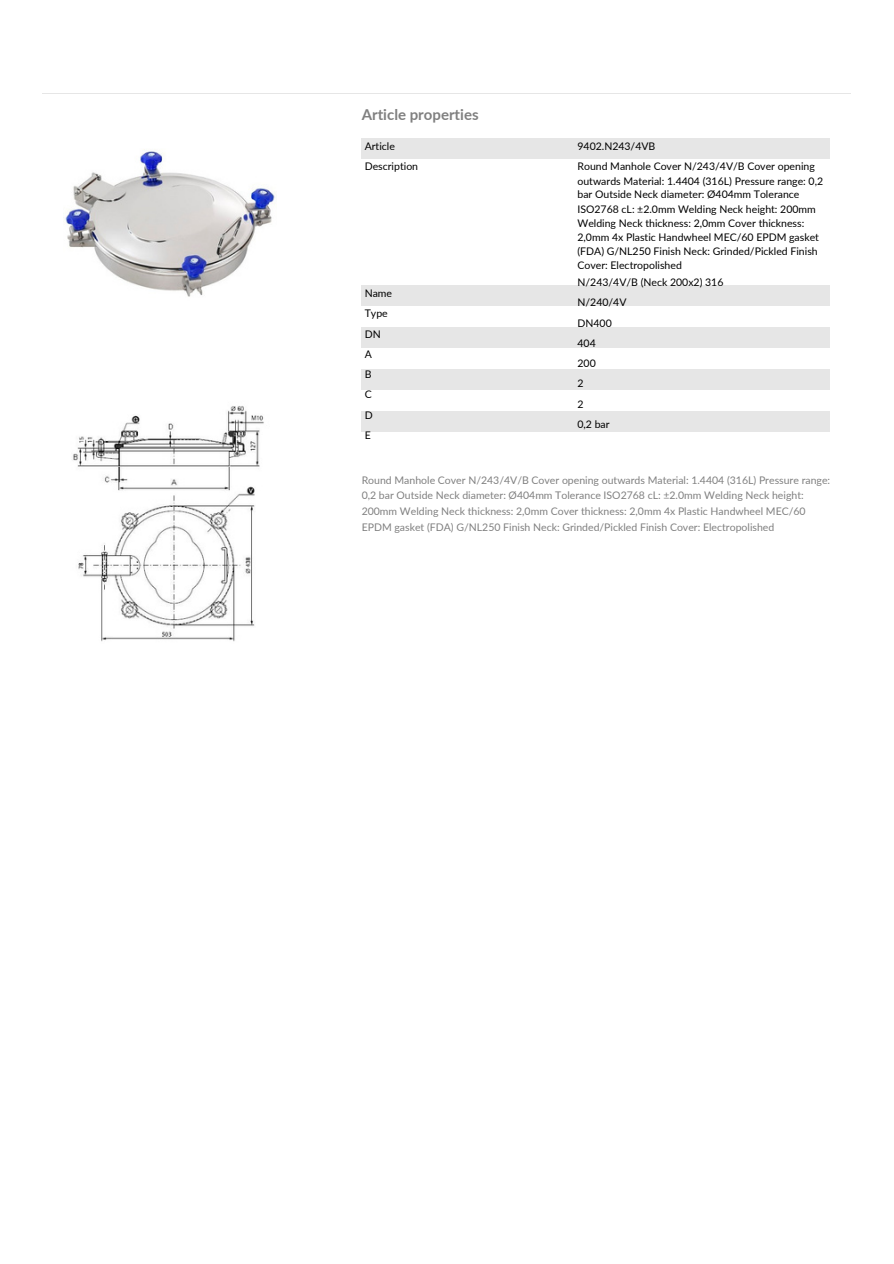
<style>
.page{position:relative;width:894px;height:1264px;background:#fff}
.page>*{position:absolute;margin:0;border:0;box-sizing:border-box;transform-origin:0 0}
.t1{font:700 15px "Lato";color:#808080}
.t2{font:10.5px/20.2px "Lato";color:#000}
.t3{font:10.5px/15.8px "Lato";color:#808080}
</style>
<div class="page">
<hr style="left:43px;top:93px;width:807px;height:1px;background:#e6e6e6">
<img style="left:65px;top:149px;width:211px;height:148px">
<img style="left:73px;top:406px;width:191px;height:236px">
<div style="left:361px;top:138px;width:468px;height:21px;background:#e6e6e6"></div>
<div style="left:361px;top:285px;width:468px;height:21px;background:#e6e6e6"></div>
<div style="left:361px;top:327px;width:468px;height:21px;background:#e6e6e6"></div>
<div style="left:361px;top:369px;width:468px;height:21px;background:#e6e6e6"></div>
<div style="left:361px;top:410px;width:468px;height:21px;background:#e6e6e6"></div>
<p class="t1" style="left:361px;top:105px;width:118px">Article properties</p>
<p class="t2" style="left:364px;top:136px;width:55px">Article<br>Description</p>
<p class="t2" style="left:577px;top:136px;width:239px">9402.N243/4VB<br>Round Manhole Cover N/243/4V/B Cover opening</p>
<p class="t2" style="left:577px;top:171px;width:247px">outwards Material: 1.4404 (316L) Pressure range: 0,2</p>
<p class="t2" style="left:577px;top:184px;width:223px">bar Outside Neck diameter: Ø404mm Tolerance</p>
<p class="t2" style="left:577px;top:199px;width:240px">ISO2768 cL: ±2.0mm Welding Neck height: 200mm</p>
<p class="t2" style="left:577px;top:212px;width:228px">Welding Neck thickness: 2,0mm Cover thickness:</p>
<p class="t2" style="left:577px;top:227px;width:243px">2,0mm 4x Plastic Handwheel MEC/60 EPDM gasket</p>
<p class="t2" style="left:577px;top:240px;width:242px">(FDA) G/NL250 Finish Neck: Grinded/Pickled Finish</p>
<p class="t2" style="left:577px;top:255px;width:106px">Cover: Electropolished</p>
<p class="t2" style="left:577px;top:272px;width:147px">N/243/4V/B (Neck 200x2) 316</p>
<p class="t2" style="left:577px;top:292px;width:50px">N/240/4V</p>
<p class="t2" style="left:577px;top:312px;width:36px">DN400</p>
<p class="t2" style="left:577px;top:333px;width:20px">404</p>
<p class="t2" style="left:577px;top:353px;width:20px">200</p>
<p class="t2" style="left:577px;top:373px;width:8px">2</p>
<p class="t2" style="left:577px;top:393px;width:8px">2</p>
<p class="t2" style="left:577px;top:414px;width:34px">0,2 bar</p>
<h1 class="t2" style="left:364px;top:283px;width:29px">Name<br>Type<br>DN<br>A<br>B<br>C<br>D<br>E</h1>
<p class="t3" style="left:361px;top:471px;width:470px">Round Manhole Cover N/243/4V/B Cover opening outwards Material: 1.4404 (316L) Pressure range:<br>0,2 bar Outside Neck diameter: Ø404mm Tolerance ISO2768 cL: ±2.0mm Welding Neck height:<br>200mm Welding Neck thickness: 2,0mm Cover thickness: 2,0mm 4x Plastic Handwheel MEC/60<br>EPDM gasket (FDA) G/NL250 Finish Neck: Grinded/Pickled Finish Cover: Electropolished</p>
</div>
